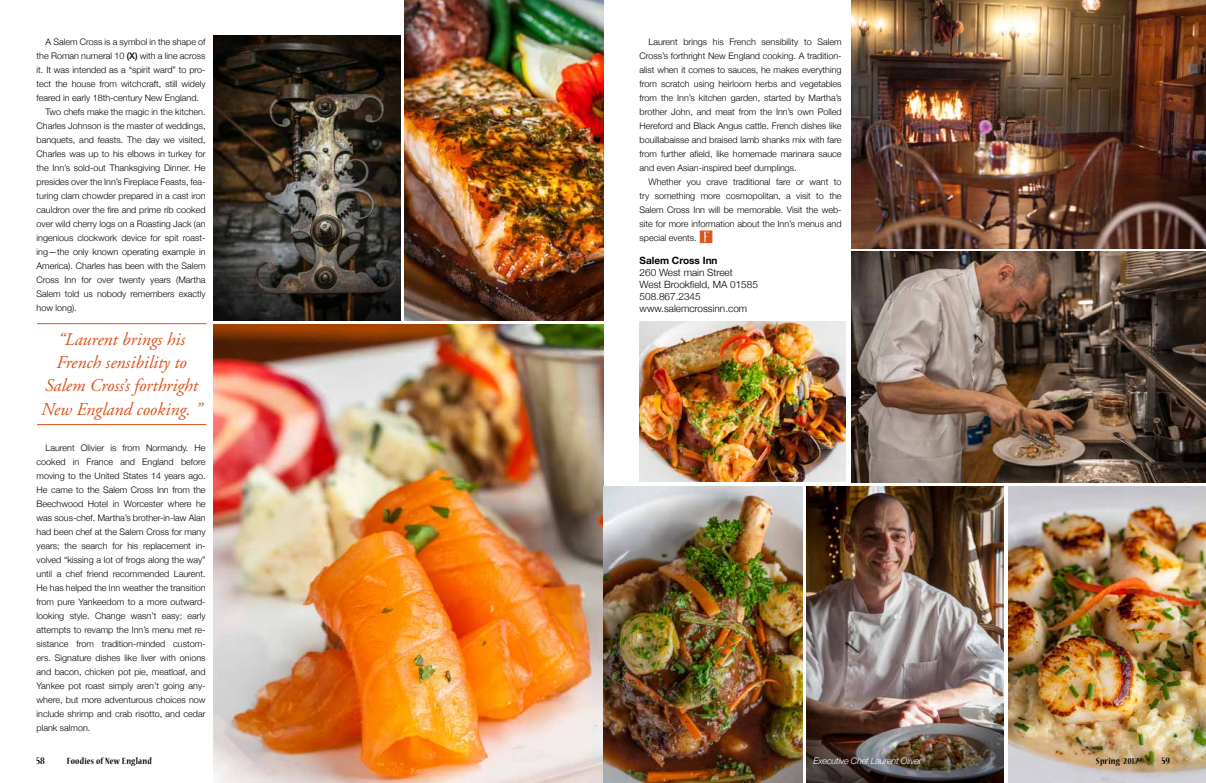
<style>
.page{position:relative;width:1206px;height:783px;background:#fff}
.page>*{position:absolute;margin:0;border:0;box-sizing:border-box;transform-origin:0 0}
.t1{font:italic 18px/23.3px "Adobe Garamond";color:#d9531e;text-align:center}
.t2{font:700 condensed 11px "Nueva Std";color:#000}
.t3{font:300 10px/12px "Helvetica Neue";color:#000}
.t4{font:700 condensed 10px "Nueva Std";letter-spacing:.02em;color:#000}
.t5{font:700 10px "Helvetica Neue";color:#000}
.t6{font:300 9px/14px "Helvetica Neue";color:#000;text-align:justify}
.t7{font:italic 300 9px "Helvetica Neue";letter-spacing:-.02em;color:#fff}
.s1{font-weight:500}
</style>
<div class="page">
<img style="left:213px;top:36px;width:188px;height:285px">
<img style="left:405px;top:0;width:199px;height:320px">
<img style="left:213px;top:325px;width:391px;height:458px">
<div style="left:700px;top:231px;width:12px;height:12px;background:#d9531e;border:1px solid #d9531e"></div>
<svg style="left:704px;top:232px;width:5px;height:10px"></svg>
<img style="left:604px;top:487px;width:198px;height:296px">
<img style="left:852px;top:0;width:354px;height:249px">
<img style="left:852px;top:252px;width:354px;height:230px">
<img style="left:807px;top:487px;width:197px;height:296px">
<img style="left:1009px;top:487px;width:197px;height:296px">
<img style="left:640px;top:321px;width:206px;height:161px">
<hr style="left:37px;top:323px;width:169px;height:1px;background:#d9531e">
<hr style="left:37px;top:424px;width:169px;height:1px;background:#d9531e">
<p class="t6" style="left:46px;top:34px;width:161px">A Salem Cross is a symbol in the shape of</p>
<p class="t6" style="left:37px;top:48px;width:170px">the Roman numeral 10 <span class="s1">(X)</span> with a line across</p>
<p class="t6" style="left:37px;top:62px;width:170px">it. It was intended as a “spirit ward” to pro-</p>
<p class="t6" style="left:37px;top:76px;width:171px">tect the house from witchcraft, still widely</p>
<p class="t6" style="left:37px;top:90px;width:164px">feared in early 18th-century New England.</p>
<p class="t6" style="left:46px;top:104px;width:161px">Two chefs make the magic in the kitchen.</p>
<p class="t6" style="left:37px;top:118px;width:170px">Charles Johnson is the master of weddings,</p>
<p class="t6" style="left:37px;top:132px;width:171px">banquets, and feasts. The day we visited,</p>
<p class="t6" style="left:37px;top:146px;width:170px">Charles was up to his elbows in turkey for</p>
<p class="t6" style="left:37px;top:160px;width:171px">the Inn’s sold-out Thanksgiving Dinner. He</p>
<p class="t6" style="left:37px;top:174px;width:171px">presides over the Inn’s Fireplace Feasts, fea-</p>
<p class="t6" style="left:37px;top:188px;width:170px">turing clam chowder prepared in a cast iron</p>
<p class="t6" style="left:37px;top:202px;width:170px">cauldron over the fire and prime rib cooked</p>
<p class="t6" style="left:37px;top:216px;width:170px">over wild cherry logs on a Roasting Jack (an</p>
<p class="t6" style="left:37px;top:230px;width:171px">ingenious clockwork device for spit roast-</p>
<p class="t6" style="left:37px;top:244px;width:170px">ing—the only known operating example in</p>
<p class="t6" style="left:37px;top:258px;width:171px">America). Charles has been with the Salem</p>
<p class="t6" style="left:37px;top:272px;width:170px">Cross Inn for over twenty years (Martha</p>
<p class="t6" style="left:37px;top:286px;width:170px">Salem told us nobody remembers exactly</p>
<p class="t6" style="left:37px;top:300px;width:42px">how long).</p>
<h1 class="t1" style="left:41px;top:328px;width:163px">“Laurent brings his<br>French sensibility to<br>Salem Cross’s forthright<br>New England cooking. ”</h1>
<p class="t6" style="left:37px;top:440px;width:171px;text-indent:9px">Laurent Olivier is from Normandy. He cooked in France and England before moving to the United States 14 years ago.<br>He came to the Salem Cross Inn from the Beechwood Hotel in Worcester where he was sous-chef. Martha’s brother-in-law Alan had been chef at the Salem Cross for many years; the search for his replacement in&shy;volved “kissing a lot of frogs along the way” until a chef friend recommended Laurent.<br>He has helped the Inn weather the transition from pure Yankeedom to a more outward&shy;looking style. Change wasn’t easy; early attempts to revamp the Inn’s menu met re&shy;sistance from tradition-minded custom&shy;ers. Signature dishes like liver with onions and bacon, chicken pot pie, meatloaf, and Yankee pot roast simply aren’t going any&shy;where, but more adventurous choices now include shrimp and crab risotto, and cedar plank salmon.</p>
<p class="t2" style="left:36px;top:756px;width:10px">58</p>
<p class="t4" style="left:67px;top:757px;width:86px">Foodies of New England</p>
<p class="t6" style="left:640px;top:34px;width:204px;text-indent:9px">Laurent brings his French sensibility to Salem Cross’s forthright New England cooking. A tradition&shy;alist when it comes to sauces, he makes everything from scratch using heirloom herbs and vegetables from the Inn’s kitchen garden, started by Martha’s brother John, and meat from the Inn’s own Polled Hereford and Black Angus cattle. French dishes like bouillabaisse and braised lamb shanks mix with fare from further afield, like homemade marinara sauce and even Asian-inspired beef dumplings.</p>
<p class="t6" style="left:640px;top:174px;width:204px;text-indent:9px">Whether you crave traditional fare or want to try something more cosmopolitan, a visit to the Salem Cross Inn will be memorable. Visit the web&shy;site for more information about the Inn’s menus and special events.</p>
<p class="t5" style="left:640px;top:254px;width:79px">Salem Cross Inn</p>
<p class="t3" style="left:640px;top:266px;width:120px">260 West main Street<br>West Brookfield, MA 01585<br>508.867.2345 www.salemcrossinn.com</p>
<p class="t7" style="left:814px;top:756px;width:110px">Executive Chef Laurent Oliver</p>
<p class="t4" style="left:1096px;top:757px;width:44px">Spring 2017</p>
<p class="t2" style="left:1162px;top:756px;width:10px">59</p>
</div>
